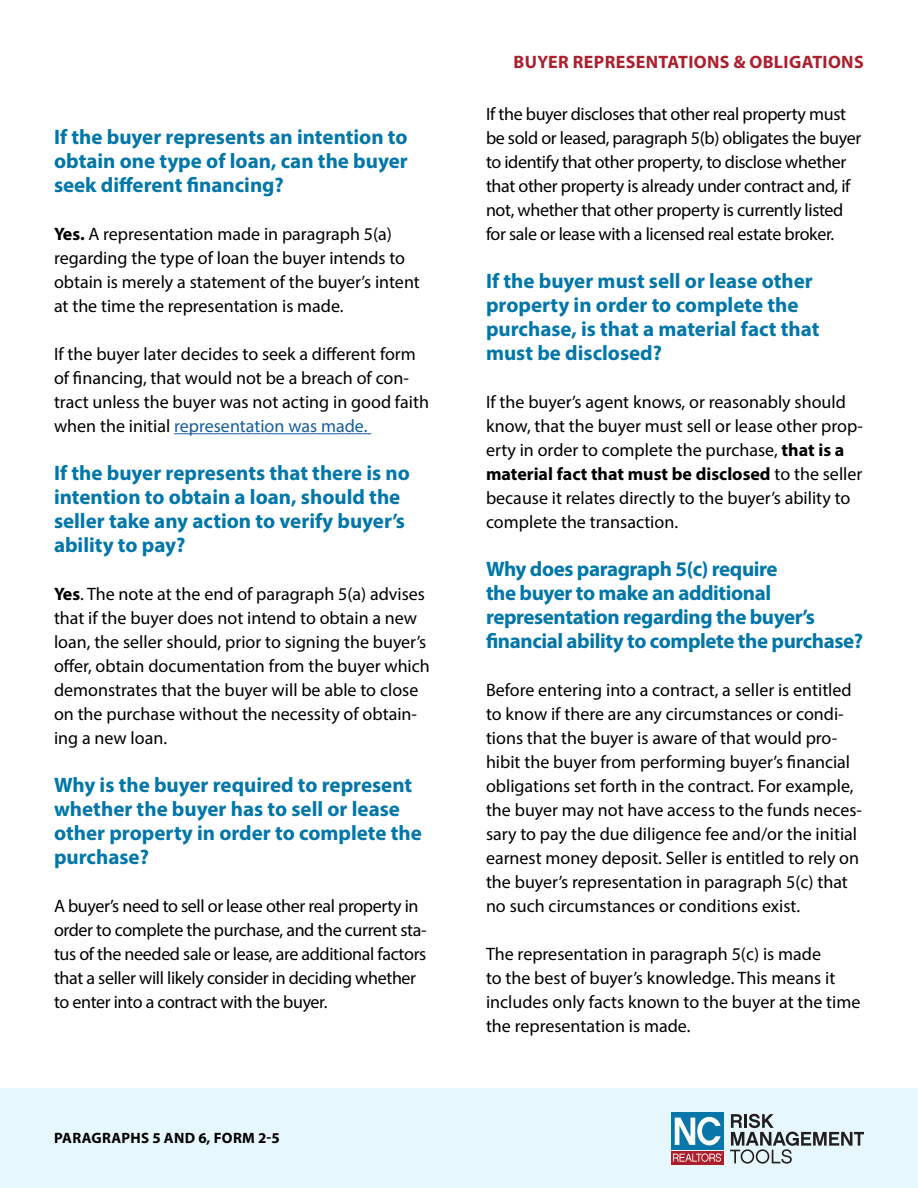
<style>
.page{position:relative;width:918px;height:1188px;background:#fff}
.page>*{position:absolute;margin:0;border:0;box-sizing:border-box;transform-origin:0 0}
.Question{font:700 21px/24px "Myriad Pro";color:#0076a9}
.Question-2{font:700 21px/24px "Myriad Pro";letter-spacing:-.02em;color:#0076a9}
.Answer{font:18px/24px "Myriad Pro";color:#000}
.Answer-2{font:18px/24px "Myriad Pro";letter-spacing:-.02em;color:#000}
.t1{font:700 18px "Myriad Pro";letter-spacing:.02em;color:#ac1f2d}
.t2{font:700 15px "Myriad Pro";letter-spacing:.02em;color:#000}
.s1{font-weight:700}
.s2{color:#175d9e}
</style>
<div class="page">
<div style="left:0;top:1088px;width:918px;height:100px;background:#e6f7fd"></div>
<div style="left:671px;top:1112px;width:53px;height:38px;background:#0976a9"></div>
<div style="left:671px;top:1151px;width:53px;height:13px;background:#ac1e2c"></div>
<svg style="left:675px;top:1117px;width:46px;height:28px"></svg>
<svg style="left:673px;top:1153px;width:49px;height:9px"></svg>
<svg style="left:730px;top:1114px;width:134px;height:50px"></svg>
<hr style="left:174px;top:433px;width:197px;height:1px;background:#175d9e">
<p class="Question" style="left:54px;top:124px;width:355px;text-align:justify">If the buyer represents an intention to obtain one type of loan, can the buyer seek different financing?</p>
<p class="Answer" style="left:54px;top:222px;width:367px"><span class="s1">Yes.</span> A representation made in paragraph 5(a) regarding the type of loan the buyer intends to obtain is merely a statement of the buyer’s intent at the time the representation is made.</p>
<p class="Answer" style="left:54px;top:342px;width:377px">If the buyer later decides to seek a different form of financing, that would not be a breach of con&shy;tract unless the buyer was not acting in good faith when the initial <span class="s2">representation was made.</span></p>
<p class="Question" style="left:54px;top:460px;width:358px">If the buyer represents that there is no intention to obtain a loan, should the seller take any action to verify buyer’s ability to pay?</p>
<p class="Answer" style="left:54px;top:582px;width:377px"><span class="s1">Yes</span>. The note at the end of paragraph 5(a) advises that if the buyer does not intend to obtain a new loan, the seller should, prior to signing the buyer’s offer, obtain documentation from the buyer which demonstrates that the buyer will be able to close on the purchase without the necessity of obtain&shy;ing a new loan.</p>
<p class="Question" style="left:54px;top:772px;width:369px">Why is the buyer required to represent whether the buyer has to sell or lease other property in order to complete the purchase?</p>
<p class="Answer-2" style="left:54px;top:894px;width:374px">A buyer’s need to sell or lease other real property in order to complete the purchase, and the current sta&shy;tus of the needed sale or lease, are additional factors that a seller will likely consider in deciding whether to enter into a contract with the buyer.</p>
<p class="t2" style="left:54px;top:1129px;width:227px">PARAGRAPHS 5 AND 6, FORM 2-5</p>
<p class="t1" style="left:514px;top:50px;width:352px">BUYER REPRESENTATIONS &amp; OBLIGATIONS</p>
<p class="Answer-2" style="left:486px;top:102px;width:377px">If the buyer discloses that other real property must be sold or leased, paragraph 5(b) obligates the buyer to identify that other property, to disclose whether that other property is already under contract and, if not, whether that other property is currently listed for sale or lease with a licensed real estate broker.</p>
<p class="Question" style="left:486px;top:268px;width:335px">If the buyer must sell or lease other property in order to complete the purchase, is that a material fact that must be disclosed?</p>
<p class="Answer" style="left:486px;top:390px;width:379px">If the buyer’s agent knows, or reasonably should know, that the buyer must sell or lease other prop&shy;erty in order to complete the purchase, <span class="s1">that is a material fact that must be disclosed</span> to the seller because it relates directly to the buyer’s ability to complete the transaction.</p>
<p class="Question-2" style="left:486px;top:556px;width:379px">Why does paragraph 5(c) require<br>the buyer to make an additional representation regarding the buyer’s financial ability to complete the purchase?</p>
<p class="Answer" style="left:486px;top:678px;width:378px">Before entering into a contract, a seller is entitled to know if there are any circumstances or condi&shy;tions that the buyer is aware of that would pro&shy;hibit the buyer from performing buyer’s financial obligations set forth in the contract. For example, the buyer may not have access to the funds neces&shy;sary to pay the due diligence fee and/or the initial earnest money deposit. Seller is entitled to rely on the buyer’s representation in paragraph 5(c) that no such circumstances or conditions exist.</p>
<p class="Answer" style="left:486px;top:942px;width:376px">The representation in paragraph 5(c) is made<br>to the best of buyer’s knowledge. This means it includes only facts known to the buyer at the time the representation is made.</p>
</div>
